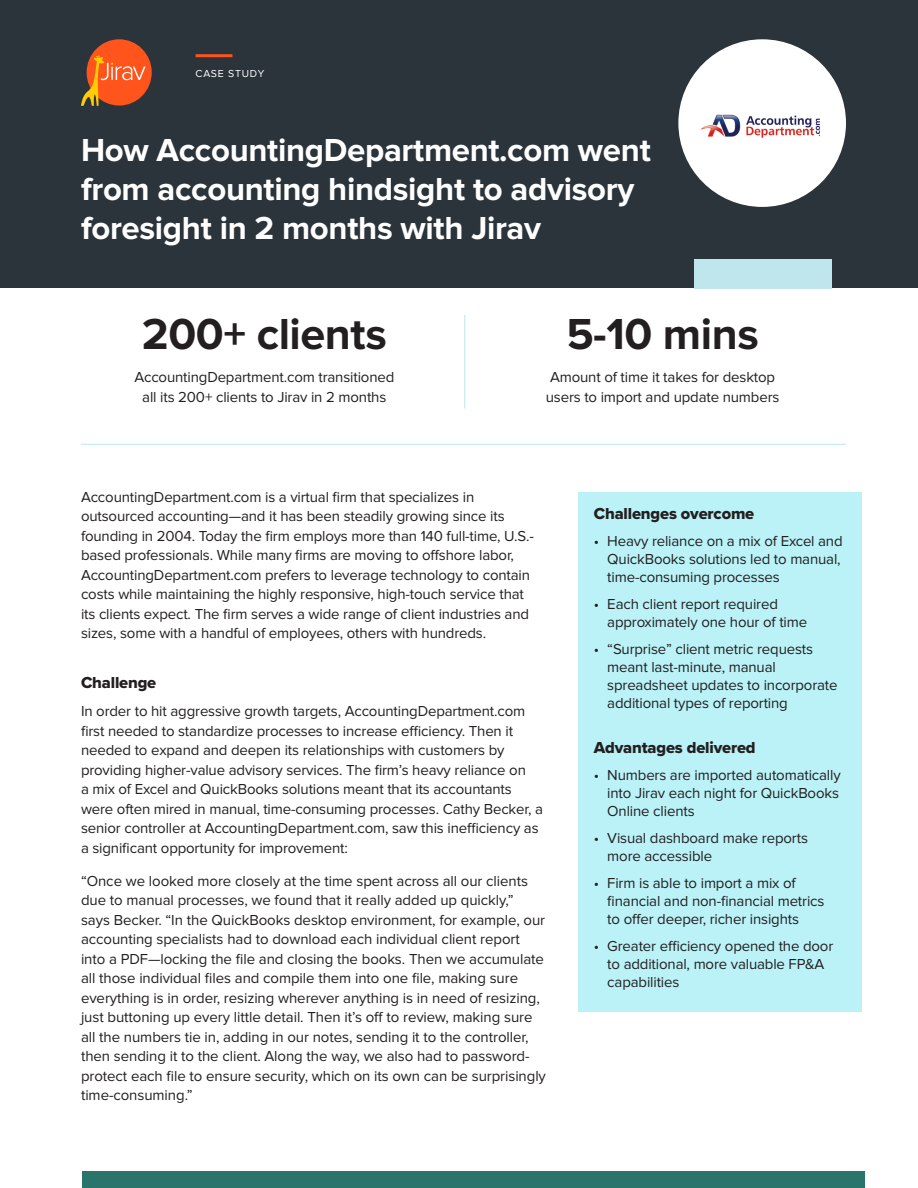
<style>
.page{position:relative;width:918px;height:1188px;background:#fff}
.page>*{position:absolute;margin:0;border:0;box-sizing:border-box;transform-origin:0 0}
.Body_Copy{font:700 45px "Proxima Nova";letter-spacing:-.01em;color:#231f20}
.Body_Copy-2{font:700 33px/39px "Proxima Nova";letter-spacing:-.01em;color:#fff}
.Summary_Bullets{font:16.5px "Proxima Nova Extrabld";letter-spacing:-.01em;color:#231f20}
.Body_Copy-3{font:15px/19.5px "Proxima Nova";letter-spacing:-.01em;color:#231f20}
.Summary_Bullets-2{font:15px/18px "Proxima Nova";letter-spacing:-.01em;color:#231f20}
.Eyebrow{font:10.5px "Proxima Nova";letter-spacing:.07em;color:#fff}
</style>
<div class="page">
<div style="left:578px;top:492px;width:284px;height:520px;background:#baf2f7"></div>
<div style="left:82px;top:1172px;width:783px;height:16px;background:#29756b"></div>
<div style="left:0;top:0;width:918px;height:288px;background:#2b333b"></div>
<div style="left:87px;top:39px;width:65px;height:67px;background:#ff541c;border-radius:50%"></div>
<svg style="left:81px;top:55px;width:65px;height:51px"></svg>
<div style="left:678px;top:39px;width:168px;height:168px;background:#fff;border-radius:50%"></div>
<div style="left:694px;top:259px;width:138px;height:29px;background:#bfe6ed"></div>
<hr style="left:196px;top:54px;width:36px;height:3px;background:#ff541c">
<hr style="left:464px;top:315px;width:1px;height:94px;background:#bfe6ed">
<hr style="left:81px;top:444px;width:765px;height:1px;background:#bfe6ed">
<img style="left:700px;top:114px;width:120px;height:24px">
<p class="Eyebrow" style="left:196px;top:68px;width:70px">CASE STUDY</p>
<p class="Body_Copy-2" style="left:81px;top:131px;width:571px">How AccountingDepartment.com went from accounting hindsight to advisory foresight in 2 months with Jirav</p>
<p class="Body_Copy" style="left:142px;top:308px;width:246px">200+ clients</p>
<p class="Body_Copy-3" style="left:134px;top:368px;width:262px;text-align:center">AccountingDepartment.com transitioned all its 200+ clients to Jirav in 2 months</p>
<p class="Body_Copy" style="left:566px;top:308px;width:194px">5-10 mins</p>
<p class="Body_Copy-3" style="left:546px;top:368px;width:235px">Amount of time it takes for desktop users to import and update numbers</p>
<p class="Body_Copy-3" style="left:81px;top:487px;width:454px">AccountingDepartment.com is a virtual firm that specializes in outsourced accounting—and it has been steadily growing since its founding in 2004. Today the firm employs more than 140 full-time, U.S.- based professionals. While many firms are moving to offshore labor, AccountingDepartment.com prefers to leverage technology to contain costs while maintaining the highly responsive, high-touch service that its clients expect. The firm serves a wide range of client industries and sizes, some with a handful of employees, others with hundreds.</p>
<h2 class="Summary_Bullets" style="left:81px;top:670px;width:77px">Challenge</h2>
<p class="Body_Copy-3" style="left:81px;top:702px;width:463px">In order to hit aggressive growth targets, AccountingDepartment.com first needed to standardize processes to increase efficiency. Then it needed to expand and deepen its relationships with customers by providing higher-value advisory services. The firm’s heavy reliance on<br>a mix of Excel and QuickBooks solutions meant that its accountants were often mired in manual, time-consuming processes. Cathy Becker, a senior controller at AccountingDepartment.com, saw this inefficiency as a significant opportunity for improvement:</p>
<p class="Body_Copy-3" style="left:81px;top:871px;width:467px">“Once we looked more closely at the time spent across all our clients due to manual processes, we found that it really added up quickly,” says Becker. “In the QuickBooks desktop environment, for example, our accounting specialists had to download each individual client report into a PDF—locking the file and closing the books. Then we accumulate all those individual files and compile them into one file, making sure everything is in order, resizing wherever anything is in need of resizing, just buttoning up every little detail. Then it’s off to review, making sure all the numbers tie in, adding in our notes, sending it to the controller, then sending it to the client. Along the way, we also had to password&shy;protect each file to ensure security, which on its own can be surprisingly time-consuming.”</p>
<h2 class="Summary_Bullets" style="left:594px;top:501px;width:162px">Challenges overcome</h2>
<p class="Summary_Bullets-2" style="left:607px;top:532px;width:237px;text-indent:-14px">• Heavy reliance on a mix of Excel and<br>QuickBooks solutions led to manual, time-consuming processes</p>
<p class="Summary_Bullets-2" style="left:607px;top:595px;width:201px;text-indent:-14px">• Each client report required approximately one hour of time</p>
<p class="Summary_Bullets-2" style="left:607px;top:640px;width:232px;text-indent:-14px">• “Surprise” client metric requests meant last-minute, manual spreadsheet updates to incorporate additional types of reporting</p>
<p class="Summary_Bullets" style="left:594px;top:735px;width:163px">Advantages delivered</p>
<p class="Summary_Bullets-2" style="left:607px;top:766px;width:235px;text-align:justify;text-indent:-14px">• Numbers are imported automatically into Jirav each night for QuickBooks Online clients</p>
<p class="Summary_Bullets-2" style="left:607px;top:829px;width:202px;text-indent:-14px">• Visual dashboard make reports more accessible</p>
<p class="Summary_Bullets-2" style="left:607px;top:874px;width:219px;text-indent:-14px">• Firm is able to import a mix of financial and non-financial metrics to offer deeper, richer insights</p>
<p class="Summary_Bullets-2" style="left:607px;top:937px;width:228px;text-indent:-14px">• Greater efficiency opened the door to additional, more valuable FP&amp;A capabilities</p>
</div>
